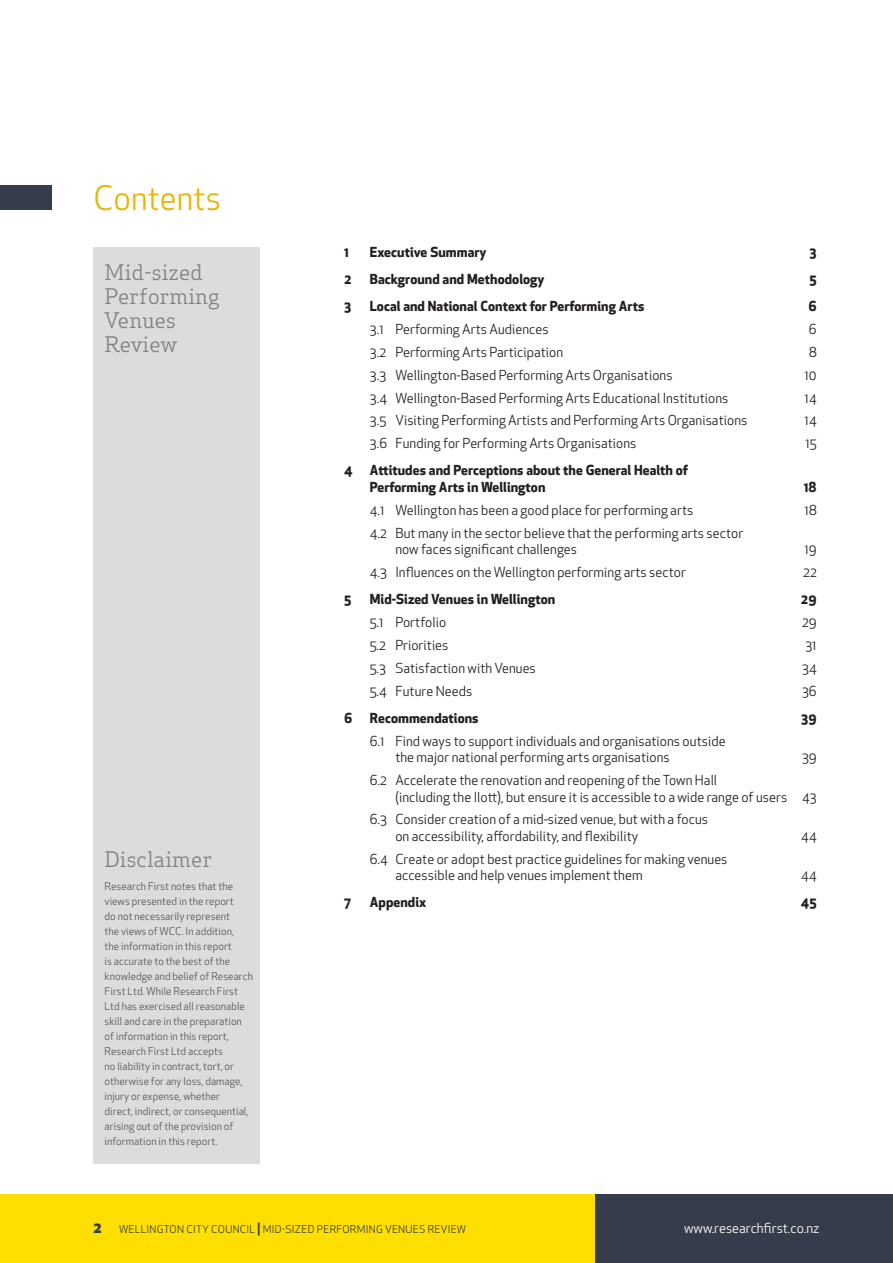
<style>
.page{position:relative;width:893px;height:1263px;background:#fff}
.page>*{position:absolute;margin:0;border:0;box-sizing:border-box;transform-origin:0 0}
.t1{font:33px "Apex New";color:#e7b809}
.t2{font:21px "Apex Serif";letter-spacing:.005em;color:#808285}
.t3{font:13.5px/16.5px "Apex New";letter-spacing:.005em;color:#231f20}
.t4{font:700 13.5px/16.5px "Apex New";letter-spacing:.005em;color:#231f20}
.t5{font:13.5px "Apex New";color:#fff}
.t6{font:10.5px/15px "Apex New";letter-spacing:.005em;color:#58595b}
.t7{font:10.5px "Apex New";letter-spacing:.025em;color:#353c4b}
.s1{font-weight:800;font-size:15px}
.s2{font-weight:700;font-size:13.05px}
</style>
<div class="page">
<div style="left:0;top:1195px;width:651px;height:68px;background:#ffdf00"></div>
<div style="left:595px;top:1195px;width:298px;height:68px;background:#353c4b"></div>
<div style="left:94px;top:247px;width:166px;height:917px;background:#dddbde"></div>
<div style="left:0;top:185px;width:51px;height:25px;background:#353c4b"></div>
<h1 class="t1" style="left:94px;top:184px;width:129px">Contents</h1>
<p class="t4" style="left:344px;top:245px;width:6px">1</p>
<p class="t4" style="left:370px;top:245px;width:118px">Executive Summary</p>
<p class="t4" style="left:809px;top:245px;width:9px">3</p>
<h2 class="t2" style="left:105px;top:264px;width:100px">Mid-sized</h2>
<p class="t4" style="left:344px;top:272px;width:9px">2</p>
<p class="t4" style="left:370px;top:272px;width:176px">Background and Methodology</p>
<p class="t4" style="left:809px;top:272px;width:9px">5</p>
<h2 class="t2" style="left:105px;top:288px;width:117px">Performing</h2>
<p class="t4" style="left:344px;top:299px;width:9px">3</p>
<p class="t4" style="left:370px;top:299px;width:276px">Local and National Context for Performing Arts</p>
<p class="t4" style="left:808px;top:299px;width:10px">6</p>
<h2 class="t2" style="left:105px;top:312px;width:73px">Venues</h2>
<p class="t3" style="left:370px;top:322px;width:180px">3.1 Performing Arts Audiences</p>
<p class="t3" style="left:809px;top:322px;width:9px">6</p>
<h2 class="t2" style="left:105px;top:336px;width:74px">Review</h2>
<p class="t3" style="left:370px;top:345px;width:195px">3.2 Performing Arts Participation</p>
<p class="t3" style="left:809px;top:345px;width:9px">8</p>
<p class="t3" style="left:370px;top:368px;width:304px">3.3 Wellington-Based Performing Arts Organisations</p>
<p class="t3" style="left:804px;top:368px;width:14px">10</p>
<p class="t3" style="left:370px;top:391px;width:360px">3.4 Wellington-Based Performing Arts Educational Institutions</p>
<p class="t3" style="left:804px;top:391px;width:14px">14</p>
<p class="t3" style="left:370px;top:414px;width:379px">3.5 Visiting Performing Artists and Performing Arts Organisations</p>
<p class="t3" style="left:804px;top:414px;width:14px">14</p>
<p class="t3" style="left:370px;top:436px;width:268px">3.6 Funding for Performing Arts Organisations</p>
<p class="t3" style="left:805px;top:436px;width:13px">15</p>
<p class="t4" style="left:344px;top:464px;width:10px">4</p>
<p class="t4" style="left:370px;top:464px;width:320px">Attitudes and Perceptions about the General Health of<br>Performing Arts in Wellington</p>
<p class="t4" style="left:804px;top:480px;width:15px">18</p>
<p class="t3" style="left:370px;top:503px;width:325px">4.1 Wellington has been a good place for performing arts</p>
<p class="t3" style="left:804px;top:503px;width:14px">18</p>
<p class="t3" style="left:395px;top:526px;width:349px;text-indent:-26px">4.2 But many in the sector believe that the performing arts sector now faces significant challenges</p>
<p class="t3" style="left:804px;top:542px;width:14px">19</p>
<p class="t3" style="left:370px;top:565px;width:318px">4.3 Influences on the Wellington performing arts sector</p>
<p class="t3" style="left:803px;top:565px;width:15px">22</p>
<p class="t4" style="left:344px;top:592px;width:9px">5</p>
<p class="t4" style="left:370px;top:592px;width:187px">Mid-Sized Venues in Wellington</p>
<p class="t4" style="left:801px;top:592px;width:17px">29</p>
<p class="t3" style="left:370px;top:615px;width:78px">5.1 Portfolio</p>
<p class="t3" style="left:802px;top:615px;width:16px">29</p>
<p class="t3" style="left:370px;top:638px;width:80px">5.2 Priorities</p>
<p class="t3" style="left:805px;top:638px;width:13px">31</p>
<p class="t3" style="left:370px;top:661px;width:167px">5.3 Satisfaction with Venues</p>
<p class="t3" style="left:802px;top:661px;width:16px">34</p>
<p class="t3" style="left:370px;top:684px;width:104px">5.4 Future Needs</p>
<p class="t3" style="left:802px;top:684px;width:16px">36</p>
<p class="t4" style="left:344px;top:711px;width:10px">6</p>
<p class="t4" style="left:370px;top:711px;width:110px">Recommendations</p>
<p class="t4" style="left:801px;top:711px;width:17px">39</p>
<p class="t3" style="left:395px;top:734px;width:332px;text-indent:-26px">6.1 Find ways to support individuals and organisations outside the major national performing arts organisations</p>
<p class="t3" style="left:802px;top:750px;width:16px">39</p>
<p class="t3" style="left:395px;top:773px;width:423px;text-indent:-26px">6.2 Accelerate the renovation and reopening of the Town Hall<br>(including the Ilott), but ensure it is accessible to a wide range of users 43</p>
<p class="t3" style="left:395px;top:813px;width:314px;text-indent:-26px">6.3 Consider creation of a mid-sized venue, but with a focus on accessibility, affordability, and flexibility</p>
<p class="t3" style="left:801px;top:829px;width:17px">44</p>
<h2 class="t2" style="left:105px;top:850px;width:109px">Disclaimer</h2>
<p class="t3" style="left:395px;top:852px;width:334px;text-indent:-26px">6.4 Create or adopt best practice guidelines for making venues accessible and help venues implement them</p>
<p class="t3" style="left:801px;top:868px;width:17px">44</p>
<p class="t6" style="left:105px;top:880px;width:131px">Research First notes that the views presented in the report</p>
<p class="t4" style="left:344px;top:895px;width:8px">7</p>
<p class="t4" style="left:370px;top:895px;width:58px">Appendix</p>
<p class="t4" style="left:801px;top:895px;width:17px">45</p>
<p class="t6" style="left:105px;top:910px;width:150px">do not necessarily represent<br>the views of WCC. In addition,<br>the information in this report<br>is accurate to the best of the knowledge and belief of Research<br>First Ltd. While Research First<br>Ltd has exercised all reasonable skill and care in the preparation of information in this report,<br>Research First Ltd accepts<br>no liability in contract, tort, or otherwise for any loss, damage, injury or expense, whether<br>direct, indirect, or consequential, arising out of the provision of information in this report.</p>
<p class="t7" style="left:94px;top:1225px;width:374px"><span class="s1">2</span> WELLINGTON CITY COUNCIL <span class="s2">|</span> MID-SIZED PERFORMING VENUES REVIEW</p>
<p class="t5" style="left:684px;top:1223px;width:137px">www.researchfirst.co.nz</p>
</div>
